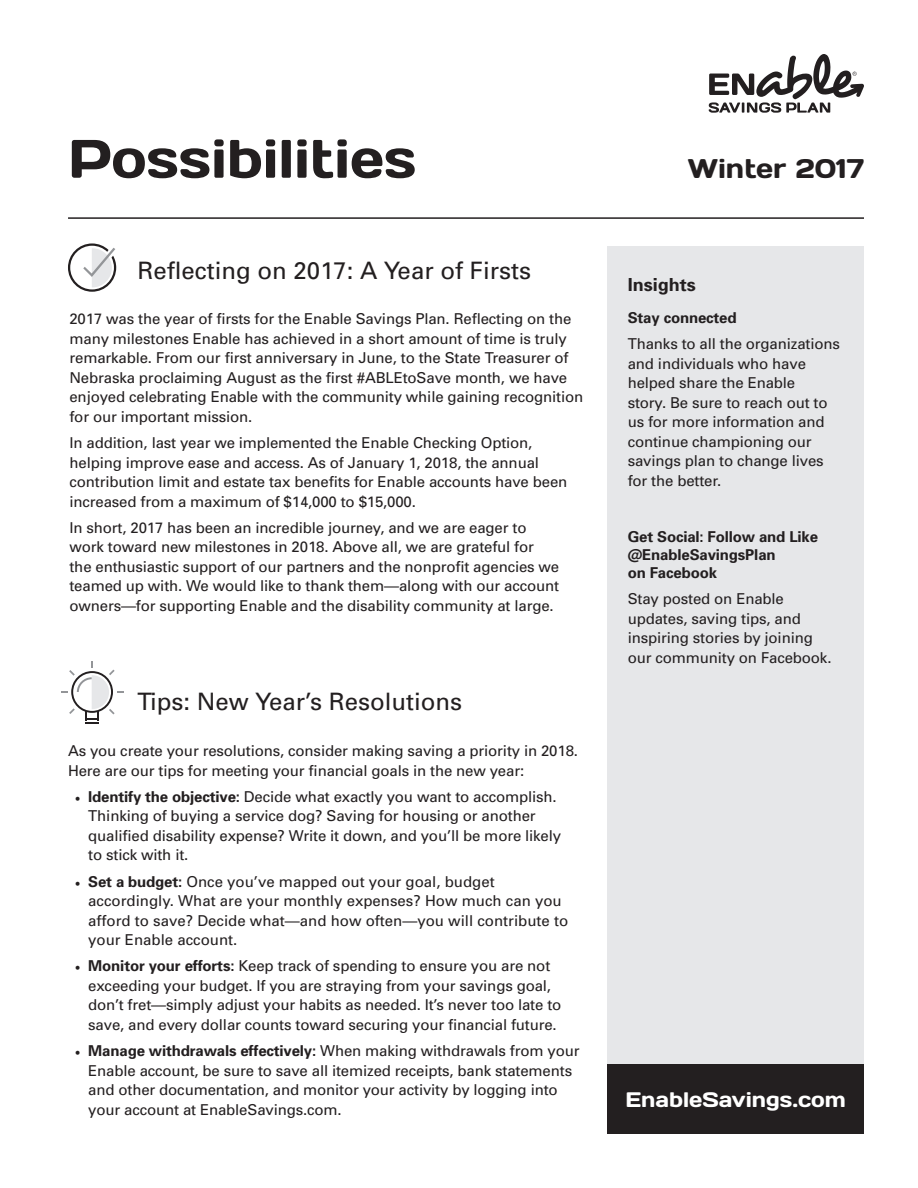
<style>
.page{position:relative;width:918px;height:1188px;background:#fff}
.page>*{position:absolute;margin:0;border:0;box-sizing:border-box;transform-origin:0 0}
.t1{font:54px "Days";color:#231f20}
.t2{font:27px "Days";color:#231f20}
.t3{font:24px "Univers";color:#231f20}
.t4{font:21px "Days";color:#fff}
.t5{font:700 18px "Univers";color:#231f20}
.t6{font:15px/19.5px "Univers";letter-spacing:-.01em;color:#231f20}
.t7{font:700 15px/18px "Univers";letter-spacing:-.01em;color:#231f20}
.s1{font-family:"Minion Pro"}
.s2{font-weight:700}
</style>
<div class="page">
<div style="left:608px;top:246px;width:256px;height:820px;background:#e6e7e9"></div>
<svg style="left:709px;top:54px;width:155px;height:59px"></svg>
<div style="left:608px;top:1065px;width:256px;height:69px;background:#231f20"></div>
<hr style="left:68px;top:217px;width:796px;height:2px;background:#231f20">
<svg style="left:68px;top:243px;width:48px;height:49px"></svg>
<svg style="left:61px;top:661px;width:62px;height:63px"></svg>
<h1 class="t1" style="left:68px;top:124px;width:350px">Possibilities</h1>
<h3 class="t3" style="left:137px;top:255px;width:395px">Reflecting on 2017: A Year of Firsts</h3>
<p class="t6" style="left:69px;top:309px;width:515px">2017 was the year of firsts for the Enable Savings Plan. Reflecting on the many milestones Enable has achieved in a short amount of time is truly remarkable. From our first anniversary in June, to the State Treasurer of Nebraska proclaiming August as the first #ABLEtoSave month, we have enjoyed celebrating Enable with the community while gaining recognition for our important mission.</p>
<p class="t6" style="left:69px;top:433px;width:499px">In addition, last year we implemented the Enable Checking Option, helping improve ease and access. As of January 1, 2018, the annual contribution limit and estate tax benefits for Enable accounts have been increased from a maximum of $14,000 to $15,000.</p>
<p class="t6" style="left:69px;top:517px;width:491px">In short, 2017 has been an incredible journey, and we are eager to work toward new milestones in 2018. Above all, we are grateful for the enthusiastic support of our partners and the nonprofit agencies we teamed up with. We would like to thank them—along with our account owners—for supporting Enable and the disability community at large.</p>
<h3 class="t3" style="left:137px;top:687px;width:326px">Tips: New Year’s Resolutions</h3>
<p class="t6" style="left:68px;top:741px;width:512px">As you create your resolutions, consider making saving a priority in 2018.<br>Here are our tips for meeting your financial goals in the new year:</p>
<p class="t6" style="left:88px;top:786px;width:474px;text-indent:-13px"><span class="s1">•</span> <span class="s2">Identify the objective:</span> Decide what exactly you want to accomplish.<br>Thinking of buying a service dog? Saving for housing or another qualified disability expense? Write it down, and you’ll be more likely to stick with it.</p>
<p class="t6" style="left:88px;top:871px;width:482px;text-indent:-14px"><span class="s1">•</span> <span class="s2">Set a budget:</span> Once you’ve mapped out your goal, budget accordingly. What are your monthly expenses? How much can you afford to save? Decide what—and how often—you will contribute to your Enable account.</p>
<p class="t6" style="left:88px;top:956px;width:475px;text-indent:-14px"><span class="s1">•</span> <span class="s2">Monitor your efforts:</span> Keep track of spending to ensure you are not exceeding your budget. If you are straying from your savings goal, don’t fret—simply adjust your habits as needed. It’s never too late to save, and every dollar counts toward securing your financial future.</p>
<p class="t6" style="left:88px;top:1041px;width:493px;text-indent:-14px"><span class="s1">•</span> <span class="s2">Manage withdrawals effectively:</span> When making withdrawals from your Enable account, be sure to save all itemized receipts, bank statements and other documentation, and monitor your activity by logging into your account at EnableSavings.com.</p>
<h2 class="t2" style="left:688px;top:151px;width:178px">Winter 2017</h2>
<p class="t5" style="left:628px;top:273px;width:70px">Insights</p>
<p class="t7" style="left:628px;top:308px;width:110px">Stay connected</p>
<p class="t6" style="left:628px;top:334px;width:214px">Thanks to all the organizations and individuals who have helped share the Enable<br>story. Be sure to reach out to us for more information and continue championing our savings plan to change lives for the better.</p>
<p class="t7" style="left:628px;top:527px;width:192px">Get Social: Follow and Like @EnableSavingsPlan<br>on Facebook</p>
<p class="t6" style="left:628px;top:589px;width:205px">Stay posted on Enable updates, saving tips, and inspiring stories by joining our community on Facebook.</p>
<h3 class="t4" style="left:626px;top:1086px;width:222px">EnableSavings.com</h3>
</div>
